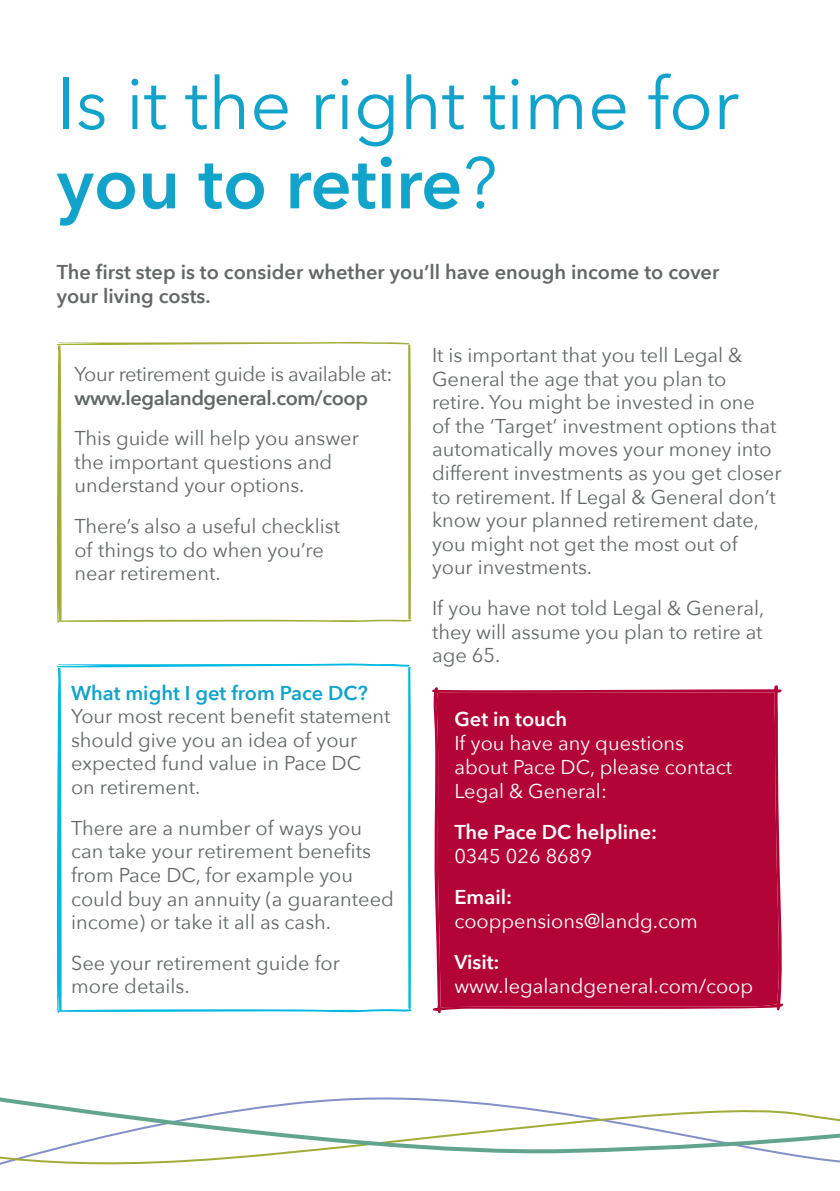
<style>
.page{position:relative;width:840px;height:1191px;background:#fff}
.page>*{position:absolute;margin:0;border:0;box-sizing:border-box;transform-origin:0 0}
.t1{font:72.4px/79.2px "Avenir Next";color:#11a3ca}
.t2{font:20px/23.6px "Avenir Next";color:#636768}
.t3{font:20px/24px "Avenir Next";color:#fff}
.t4{font:600 20px/23.6px "Avenir Next";color:#636768}
.t5{font:20px/23.6px "Avenir Next";letter-spacing:-.02em;color:#636768}
.t6{font:600 20px/24px "Avenir Next";color:#fff}
.t7{font:600 20px "Avenir Next";color:#11a3ca}
.s1{font-weight:600}
.s2{font-weight:400}
</style>
<div class="page">
<svg style="left:0;top:1156px;width:839px;height:9px"></svg>
<svg style="left:0;top:1097px;width:839px;height:59px"></svg>
<svg style="left:432px;top:685px;width:350px;height:328px;background:#b81544"></svg>
<svg style="left:56px;top:342px;width:355px;height:281px"></svg>
<svg style="left:56px;top:663px;width:355px;height:350px"></svg>
<p class="t1" style="left:57px;top:61px;width:683px">Is it the right time for <span class="s1">you to retire</span>?</p>
<p class="t4" style="left:57px;top:260px;width:663px">The first step is to consider whether you’ll have enough income to cover your living costs.</p>
<p class="t5" style="left:74px;top:361px;width:319px">Your retirement guide is available at: <span class="s1">www.legalandgeneral.com/coop</span></p>
<p class="t2" style="left:74px;top:425px;width:286px">This guide will help you answer the important questions and understand your options.</p>
<p class="t2" style="left:74px;top:513px;width:267px">There’s also a useful checklist of things to do when you’re near retirement.</p>
<p class="t7" style="left:71px;top:675px;width:298px">What might I get from Pace DC?</p>
<p class="t2" style="left:71px;top:703px;width:321px">Your most recent benefit statement should give you an idea of your expected fund value in Pace DC<br>on retirement.</p>
<p class="t2" style="left:71px;top:815px;width:324px">There are a number of ways you can take your retirement benefits from Pace DC, for example you could buy an annuity (a guaranteed income) or take it all as cash.</p>
<p class="t2" style="left:71px;top:950px;width:270px">See your retirement guide for more details.</p>
<p class="t2" style="left:432px;top:342px;width:351px">It is important that you tell Legal &amp; General the age that you plan to retire. You might be invested in one<br>of the ‘Target’ investment options that automatically moves your money into different investments as you get closer to retirement. If Legal &amp; General don’t know your planned retirement date, you might not get the most out of your investments.</p>
<p class="t2" style="left:432px;top:595px;width:333px;text-align:justify">If you have not told Legal &amp; General, they will assume you plan to retire at age 65.</p>
<p class="t6" style="left:454px;top:706px;width:114px">Get in touch</p>
<p class="t3" style="left:454px;top:730px;width:279px">If you have any questions about Pace DC, please contact<br>Legal &amp; General:</p>
<p class="t6" style="left:454px;top:819px;width:204px">The Pace DC helpline:<br><span class="s2">0345 026 8689</span></p>
<p class="t3" style="left:454px;top:884px;width:245px"><span class="s1">Email: </span>cooppensions@landg.com</p>
<p class="t3" style="left:454px;top:949px;width:300px"><span class="s1">Visit: </span>www.legalandgeneral.com/coop</p>
</div>
